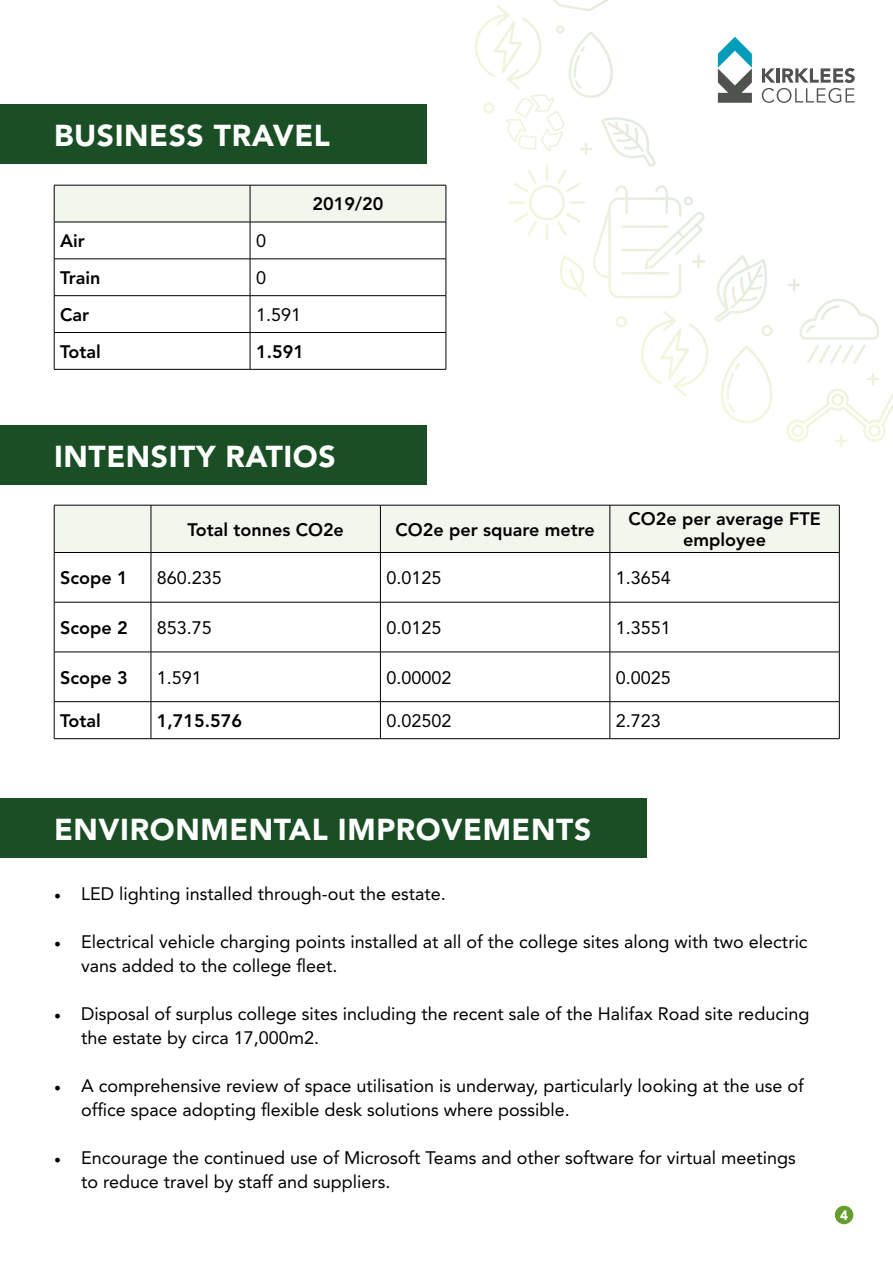
<style>
.page{position:relative;width:893px;height:1263px;background:#fff}
.page>*{position:absolute;margin:0;border:0;box-sizing:border-box;transform-origin:0 0}
.t1{font:900 30px "Avenir LT";letter-spacing:.02em;color:#fff}
.t2{font:18px/24px "Avenir LT";color:#000}
.t3{font:800 18px/21.6px "Avenir LT";color:#000;text-align:center}
.t4{font:900 13.5px "Avenir LT";color:#fff}
.s1{font-family:"Minion Pro"}
</style>
<div class="page">
<div style="left:0;top:104px;width:426px;height:59px;background:#1a4e24"></div>
<div style="left:0;top:425px;width:426px;height:60px;background:#1a4e24"></div>
<div style="left:0;top:798px;width:646px;height:60px;background:#1a4e24"></div>
<div style="left:55px;top:186px;width:391px;height:36px;background:#f3f6ed"></div>
<hr style="left:54px;top:222px;width:1px;height:37px;background:#000">
<hr style="left:250px;top:222px;width:1px;height:37px;background:#000">
<hr style="left:446px;top:222px;width:1px;height:37px;background:#000">
<hr style="left:54px;top:259px;width:196px;height:1px;background:#000">
<hr style="left:54px;top:259px;width:1px;height:36px;background:#000">
<hr style="left:250px;top:259px;width:196px;height:1px;background:#000">
<hr style="left:250px;top:259px;width:1px;height:36px;background:#000">
<hr style="left:54px;top:295px;width:196px;height:1px;background:#000">
<hr style="left:54px;top:296px;width:1px;height:36px;background:#000">
<hr style="left:250px;top:295px;width:196px;height:1px;background:#000">
<hr style="left:250px;top:296px;width:1px;height:36px;background:#000">
<hr style="left:54px;top:332px;width:196px;height:1px;background:#000">
<hr style="left:54px;top:333px;width:1px;height:36px;background:#000">
<hr style="left:250px;top:332px;width:196px;height:1px;background:#000">
<hr style="left:250px;top:333px;width:1px;height:36px;background:#000">
<hr style="left:54px;top:369px;width:196px;height:1px;background:#000">
<hr style="left:250px;top:369px;width:196px;height:1px;background:#000">
<hr style="left:54px;top:185px;width:196px;height:1px;background:#000">
<hr style="left:54px;top:185px;width:1px;height:37px;background:#000">
<hr style="left:54px;top:222px;width:196px;height:1px;background:#000">
<hr style="left:250px;top:185px;width:196px;height:1px;background:#000">
<hr style="left:250px;top:185px;width:1px;height:37px;background:#000">
<hr style="left:250px;top:222px;width:196px;height:1px;background:#000">
<hr style="left:446px;top:185px;width:1px;height:37px;background:#000">
<hr style="left:446px;top:259px;width:1px;height:36px;background:#000">
<hr style="left:446px;top:296px;width:1px;height:36px;background:#000">
<hr style="left:446px;top:333px;width:1px;height:36px;background:#000">
<div style="left:55px;top:506px;width:784px;height:46px;background:#f3f6ed"></div>
<svg style="left:55px;top:553px;width:784px;height:185px"></svg>
<hr style="left:54px;top:553px;width:1px;height:49px;background:#000">
<hr style="left:151px;top:553px;width:1px;height:49px;background:#000">
<hr style="left:380px;top:553px;width:1px;height:49px;background:#000">
<hr style="left:610px;top:553px;width:1px;height:49px;background:#000">
<hr style="left:839px;top:553px;width:1px;height:49px;background:#000">
<hr style="left:54px;top:602px;width:97px;height:1px;background:#000">
<hr style="left:54px;top:602px;width:1px;height:50px;background:#000">
<hr style="left:151px;top:602px;width:229px;height:1px;background:#000">
<hr style="left:151px;top:602px;width:1px;height:50px;background:#000">
<hr style="left:54px;top:652px;width:97px;height:1px;background:#000">
<hr style="left:54px;top:652px;width:1px;height:49px;background:#000">
<hr style="left:151px;top:652px;width:229px;height:1px;background:#000">
<hr style="left:151px;top:652px;width:1px;height:49px;background:#000">
<hr style="left:54px;top:701px;width:97px;height:1px;background:#000">
<hr style="left:54px;top:702px;width:1px;height:36px;background:#000">
<hr style="left:151px;top:701px;width:229px;height:1px;background:#000">
<hr style="left:151px;top:702px;width:1px;height:36px;background:#000">
<hr style="left:54px;top:738px;width:97px;height:1px;background:#000">
<hr style="left:151px;top:738px;width:229px;height:1px;background:#000">
<hr style="left:54px;top:505px;width:97px;height:1px;background:#000">
<hr style="left:54px;top:505px;width:1px;height:47px;background:#000">
<hr style="left:54px;top:552px;width:97px;height:1px;background:#000">
<hr style="left:151px;top:505px;width:229px;height:1px;background:#000">
<hr style="left:151px;top:505px;width:1px;height:47px;background:#000">
<hr style="left:151px;top:552px;width:229px;height:1px;background:#000">
<hr style="left:380px;top:505px;width:230px;height:1px;background:#000">
<hr style="left:380px;top:505px;width:1px;height:47px;background:#000">
<hr style="left:380px;top:552px;width:230px;height:1px;background:#000">
<hr style="left:610px;top:505px;width:229px;height:1px;background:#000">
<hr style="left:610px;top:505px;width:1px;height:47px;background:#000">
<hr style="left:839px;top:505px;width:1px;height:47px;background:#000">
<hr style="left:610px;top:552px;width:229px;height:1px;background:#000">
<hr style="left:610px;top:602px;width:229px;height:1px;background:#000">
<hr style="left:839px;top:602px;width:1px;height:50px;background:#000">
<hr style="left:610px;top:652px;width:229px;height:1px;background:#000">
<hr style="left:839px;top:652px;width:1px;height:49px;background:#000">
<hr style="left:610px;top:701px;width:229px;height:1px;background:#000">
<hr style="left:839px;top:702px;width:1px;height:36px;background:#000">
<hr style="left:610px;top:738px;width:229px;height:1px;background:#000">
<hr style="left:380px;top:602px;width:230px;height:1px;background:#000">
<hr style="left:380px;top:602px;width:1px;height:50px;background:#000">
<hr style="left:610px;top:602px;width:1px;height:50px;background:#000">
<hr style="left:380px;top:652px;width:230px;height:1px;background:#000">
<hr style="left:380px;top:652px;width:1px;height:49px;background:#000">
<hr style="left:610px;top:652px;width:1px;height:49px;background:#000">
<hr style="left:380px;top:701px;width:230px;height:1px;background:#000">
<hr style="left:380px;top:702px;width:1px;height:36px;background:#000">
<hr style="left:610px;top:702px;width:1px;height:36px;background:#000">
<hr style="left:380px;top:738px;width:230px;height:1px;background:#000">
<svg style="left:475px;top:0;width:418px;height:447px"></svg>
<div style="left:835px;top:1206px;width:18px;height:18px;background:#669d2f;border-radius:50%"></div>
<h1 class="t1" style="left:54px;top:117px;width:277px">BUSINESS TRAVEL</h1>
<p class="t3" style="left:60px;top:230px;width:26px">Air</p>
<p class="t2" style="left:256px;top:229px;width:12px">0</p>
<p class="t3" style="left:60px;top:267px;width:42px">Train</p>
<p class="t2" style="left:256px;top:266px;width:12px">0</p>
<p class="t3" style="left:60px;top:304px;width:30px">Car</p>
<p class="t2" style="left:256px;top:303px;width:47px">1.591</p>
<p class="t3" style="left:60px;top:341px;width:42px">Total</p>
<p class="t3" style="left:256px;top:341px;width:49px">1.591</p>
<p class="t3" style="left:312px;top:193px;width:72px">2019/20</p>
<h1 class="t1" style="left:54px;top:438px;width:283px">INTENSITY RATIOS</h1>
<p class="t3" style="left:187px;top:519px;width:158px">Total tonnes CO2e</p>
<p class="t3" style="left:395px;top:519px;width:201px">CO2e per square metre</p>
<p class="t3" style="left:628px;top:508px;width:194px">CO2e per average FTE employee</p>
<p class="t3" style="left:60px;top:567px;width:69px">Scope 1</p>
<p class="t2" style="left:157px;top:566px;width:67px">860.235</p>
<p class="t2" style="left:386px;top:566px;width:57px">0.0125</p>
<p class="t2" style="left:616px;top:566px;width:57px">1.3654</p>
<p class="t3" style="left:60px;top:617px;width:69px">Scope 2</p>
<p class="t2" style="left:157px;top:616px;width:57px">853.75</p>
<p class="t2" style="left:386px;top:616px;width:57px">0.0125</p>
<p class="t2" style="left:616px;top:616px;width:57px">1.3551</p>
<p class="t3" style="left:60px;top:666px;width:69px">Scope 3</p>
<p class="t2" style="left:157px;top:665px;width:47px">1.591</p>
<p class="t2" style="left:386px;top:665px;width:67px">0.00002</p>
<p class="t2" style="left:616px;top:665px;width:57px">0.0025</p>
<p class="t3" style="left:60px;top:710px;width:42px">Total</p>
<p class="t3" style="left:157px;top:710px;width:87px">1,715.576</p>
<p class="t2" style="left:386px;top:709px;width:67px">0.02502</p>
<p class="t2" style="left:616px;top:709px;width:47px">2.723</p>
<h1 class="t1" style="left:54px;top:812px;width:539px">ENVIRONMENTAL IMPROVEMENTS</h1>
<p class="t2" style="left:54px;top:882px;width:393px"><span class="s1">•</span> LED lighting installed through-out the estate.</p>
<p class="t2" style="left:81px;top:930px;width:728px;text-indent:-27px"><span class="s1">•</span> Electrical vehicle charging points installed at all of the college sites along with two electric vans added to the college fleet.</p>
<p class="t2" style="left:81px;top:1002px;width:730px;text-indent:-27px"><span class="s1">•</span> Disposal of surplus college sites including the recent sale of the Halifax Road site reducing the estate by circa 17,000m2.</p>
<p class="t2" style="left:81px;top:1074px;width:724px;text-indent:-27px"><span class="s1">•</span> A comprehensive review of space utilisation is underway, particularly looking at the use of office space adopting flexible desk solutions where possible.</p>
<p class="t2" style="left:81px;top:1146px;width:716px;text-indent:-27px"><span class="s1">•</span> Encourage the continued use of Microsoft Teams and other software for virtual meetings to reduce travel by staff and suppliers.</p>
<p class="t4" style="left:840px;top:1207px;width:9px">4</p>
</div>
